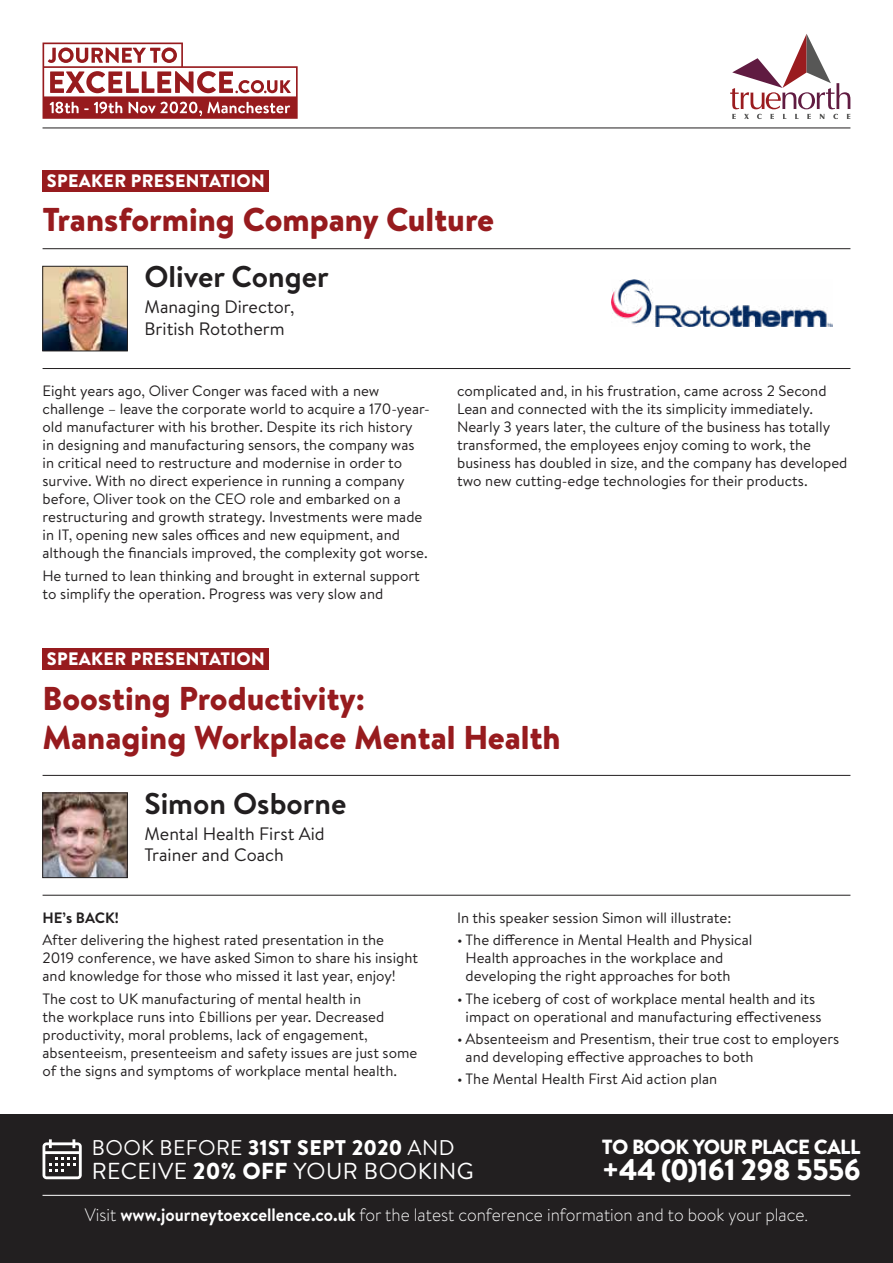
<style>
.page{position:relative;width:893px;height:1263px;background:#fff}
.page>*{position:absolute;margin:0;border:0;box-sizing:border-box;transform-origin:0 0}
.t1{font:900 33px/39.6px "Brandon Text";color:#971b1e}
.t2{font:700 30px "Brandon Text";color:#221f20}
.t3{font:900 29.7px "Brandon Text";letter-spacing:-.03em;color:#fff}
.t4{font:23.1px "Brandon Text";letter-spacing:.02em;color:#fff}
.t5{font:21.3px "Brandon Text";letter-spacing:.02em;color:#fff}
.t6{font:900 20.55px "Brandon Text";letter-spacing:-.03em;color:#fff}
.t7{font:300 18px "Brandon Text";color:#fff;scale:.95 1}
.t8{font:18px/21.6px "Brandon Text";color:#221f20}
.t9{font:900 18px "Brandon Text";letter-spacing:.02em;color:#fff}
.t10{font:15px/18px "Brandon Text";color:#221f20}
.t11{font:700 15px "Brandon Text";letter-spacing:-.005em;color:#221f20}
.s1{font-weight:900}
.s2{font-weight:700}
</style>
<div class="page">
<hr style="left:43px;top:248px;width:807px;height:1px;background:#221f20">
<img style="left:45px;top:268px;width:81px;height:81px">
<div style="left:43px;top:266px;width:85px;height:85px;border:1px solid #221f20"></div>
<hr style="left:43px;top:368px;width:807px;height:1px;background:#221f20">
<img style="left:612px;top:280px;width:221px;height:46px">
<div style="left:43px;top:170px;width:226px;height:21px;background:#971b1e"></div>
<svg style="left:730px;top:34px;width:120px;height:85px"></svg>
<hr style="left:43px;top:128px;width:807px;height:1px;background:#221f20">
<hr style="left:43px;top:775px;width:807px;height:1px;background:#221f20">
<img style="left:45px;top:795px;width:81px;height:81px">
<div style="left:43px;top:793px;width:85px;height:85px;border:1px solid #221f20"></div>
<hr style="left:43px;top:895px;width:807px;height:1px;background:#221f20">
<div style="left:43px;top:648px;width:226px;height:21px;background:#971b1e"></div>
<div style="left:0;top:1114px;width:893px;height:149px;background:#221f20"></div>
<svg style="left:43px;top:1139px;width:39px;height:40px"></svg>
<hr style="left:43px;top:1195px;width:807px;height:1px;background:#fff">
<svg style="left:43px;top:43px;width:255px;height:76px"></svg>
<p class="t9" style="left:47px;top:172px;width:220px">SPEAKER PRESENTATION</p>
<h1 class="t1" style="left:43px;top:202px;width:453px">Transforming Company Culture</h1>
<h2 class="t2" style="left:145px;top:265px;width:186px">Oliver Conger</h2>
<p class="t8" style="left:145px;top:298px;width:151px">Managing Director,<br>British Rototherm</p>
<p class="t10" style="left:43px;top:384px;width:389px">Eight years ago, Oliver Conger was faced with a new challenge – leave the corporate world to acquire a 170-year&shy;old manufacturer with his brother. Despite its rich history<br>in designing and manufacturing sensors, the company was<br>in critical need to restructure and modernise in order to survive. With no direct experience in running a company before, Oliver took on the CEO role and embarked on a restructuring and growth strategy. Investments were made in IT, opening new sales offices and new equipment, and although the financials improved, the complexity got worse.</p>
<p class="t10" style="left:43px;top:568px;width:379px">He turned to lean thinking and brought in external support to simplify the operation. Progress was very slow and</p>
<p class="t9" style="left:47px;top:650px;width:220px">SPEAKER PRESENTATION</p>
<p class="t10" style="left:457px;top:384px;width:392px">complicated and, in his frustration, came across 2 Second Lean and connected with the its simplicity immediately.<br>Nearly 3 years later, the culture of the business has totally transformed, the employees enjoy coming to work, the business has doubled in size, and the company has developed two new cutting-edge technologies for their products.</p>
<h1 class="t1" style="left:43px;top:680px;width:520px">Boosting Productivity:<br>Managing Workplace Mental Health</h1>
<h2 class="t2" style="left:145px;top:792px;width:203px">Simon Osborne</h2>
<p class="t8" style="left:145px;top:824px;width:182px">Mental Health First Aid<br>Trainer and Coach</p>
<p class="t11" style="left:43px;top:912px;width:78px">HE’s BACK!</p>
<p class="t10" style="left:43px;top:932px;width:377px">After delivering the highest rated presentation in the<br>2019 conference, we have asked Simon to share his insight and knowledge for those who missed it last year, enjoy!</p>
<p class="t10" style="left:43px;top:991px;width:376px">The cost to UK manufacturing of mental health in<br>the workplace runs into £billions per year. Decreased productivity, moral problems, lack of engagement, absenteeism, presenteeism and safety issues are just some of the signs and symptoms of workplace mental health.</p>
<p class="t10" style="left:457px;top:910px;width:276px">In this speaker session Simon will illustrate:</p>
<p class="t10" style="left:466px;top:932px;width:288px;text-indent:-9px">• The difference in Mental Health and Physical<br>Health approaches in the workplace and developing the right approaches for both</p>
<p class="t10" style="left:457px;top:991px;width:366px;text-align:center">• The iceberg of cost of workplace mental health and its impact on operational and manufacturing effectiveness</p>
<p class="t10" style="left:466px;top:1031px;width:375px;text-indent:-9px">• Absenteeism and Presentism, their true cost to employers and developing effective approaches to both</p>
<p class="t10" style="left:457px;top:1071px;width:262px">• The Mental Health First Aid action plan</p>
<h3 class="t5" style="left:92px;top:1139px;width:364px">BOOK BEFORE <span class="s1">31ST SEPT 2020</span> AND</h3>
<h3 class="t4" style="left:92px;top:1162px;width:384px">RECEIVE <span class="s1">20% OFF</span> YOUR BOOKING</h3>
<h3 class="t6" style="left:602px;top:1137px;width:260px">TO BOOK YOUR PLACE CALL</h3>
<h3 class="t3" style="left:602px;top:1155px;width:261px">+44 (0)161 298 5556</h3>
<p class="t7" style="left:85px;top:1208px;width:763px">Visit <span class="s2">www.journeytoexcellence.co.uk</span> for the latest conference information and to book your place.</p>
</div>
